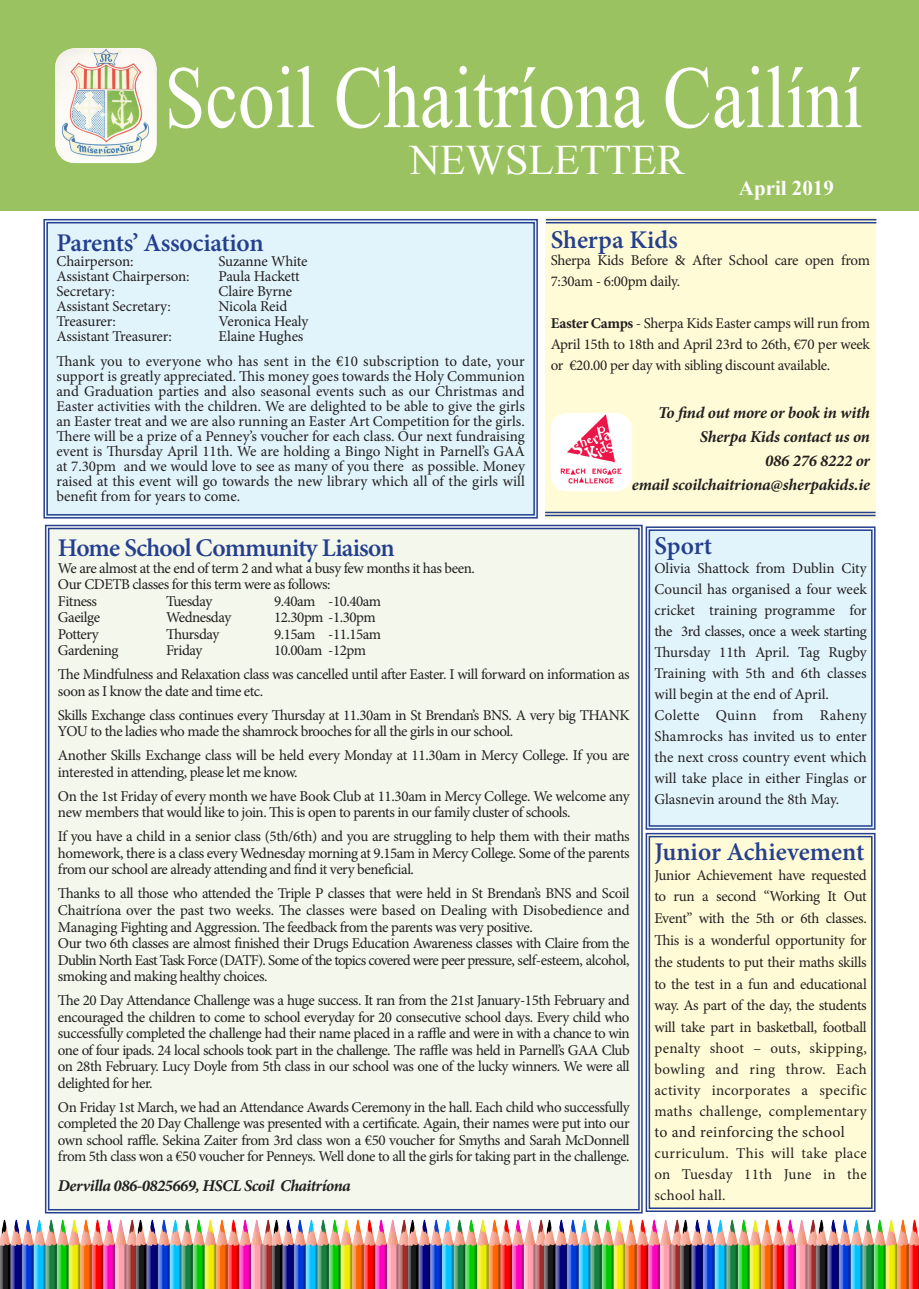
<style>
.page{position:relative;width:919px;height:1289px;background:#fff}
.page>*{position:absolute;margin:0;border:0;box-sizing:border-box;transform-origin:0 0}
.t1{font:88.2px "Times New Roman";color:#fff;scale:.83 1}
.t2{font:42px "Times New Roman";color:#fff}
.t3{font:600 25.5px "Minion Pro";letter-spacing:-.01em;color:#253f8e}
.t4{font:600 25.5px "Minion Pro";letter-spacing:-.03em;color:#253f8e}
.t5{font:700 21px "Times New Roman";color:#fff}
.t6{font:italic 700 16.5px "Minion Pro";letter-spacing:-.015em;color:#231f20}
.t7{font:15.75px "Minion Pro";letter-spacing:.015em;color:#231f20}
.t8{font:15px/16.5px "Minion Pro";letter-spacing:-.025em;color:#231f20;text-align:justify}
.t9{font:15px "Minion Pro";letter-spacing:-.005em;color:#231f20}
.s1{font-weight:700}
</style>
<div class="page">
<img style="left:0;top:1219px;width:918px;height:69px">
<div style="left:545px;top:217px;width:330px;height:301px;background:#fffbd6"></div>
<div style="left:0;top:0;width:918px;height:211px;background:#9bc260"></div>
<img style="left:55px;top:48px;width:101px;height:115px">
<div style="left:43px;top:219px;width:495px;height:300px;background:#e1f4fc"></div>
<div style="left:46px;top:222px;width:489px;height:293px;border:1px solid #253f8e"></div>
<hr style="left:546px;top:219px;width:330px;height:1px;background:#253f8e">
<hr style="left:546px;top:222px;width:330px;height:1px;background:#253f8e">
<hr style="left:545px;top:511px;width:330px;height:2px;background:#253f8e">
<hr style="left:545px;top:514px;width:330px;height:2px;background:#253f8e">
<div style="left:44px;top:524px;width:599px;height:690px;background:#f3f7ec"></div>
<img style="left:551px;top:413px;width:80px;height:78px">
<div style="left:645px;top:526px;width:231px;height:304px;background:#e1f4fc"></div>
<div style="left:648px;top:529px;width:224px;height:297px;border:1px solid #253f8e"></div>
<div style="left:645px;top:832px;width:231px;height:380px;background:#fffbd6"></div>
<div style="left:648px;top:835px;width:224px;height:373px;border:1px solid #253f8e"></div>
<p class="t1" style="left:164px;top:38px;width:843px">Scoil Chaitríona Cailíní</p>
<p class="t2" style="left:409px;top:132px;width:277px">NEWSLETTER</p>
<p class="t5" style="left:738px;top:173px;width:97px">April 2019</p>
<p class="t3" style="left:56px;top:225px;width:209px">Parents’ Association</p>
<p class="t8" style="left:56px;top:252px;width:79px">Chairperson:</p>
<p class="t8" style="left:218px;top:252px;width:91px">Suzanne White</p>
<p class="t8" style="left:56px;top:267px;width:135px">Assistant Chairperson:</p>
<p class="t8" style="left:218px;top:267px;width:83px">Paula Hackett</p>
<p class="t9" style="left:56px;top:281px;width:60px">Secretary:</p>
<p class="t8" style="left:218px;top:282px;width:75px">Claire Byrne</p>
<p class="t8" style="left:56px;top:297px;width:116px">Assistant Secretary:</p>
<p class="t8" style="left:218px;top:297px;width:70px">Nicola Reid</p>
<p class="t8" style="left:56px;top:312px;width:61px">Treasurer:</p>
<p class="t8" style="left:218px;top:312px;width:91px">Veronica Healy</p>
<p class="t8" style="left:56px;top:327px;width:117px">Assistant Treasurer:</p>
<p class="t8" style="left:218px;top:327px;width:86px">Elaine Hughes</p>
<p class="t8" style="left:56px;top:354px;width:470px;line-height:15px">Thank you to everyone who has sent in the €10 subscription to date, your support is greatly appreciated. This money goes towards the Holy Communion and Graduation parties and also seasonal events such as our Christmas and Easter activities with the children. We are delighted to be able to give the girls an Easter treat and we are also running an Easter Art Competition for the girls.<br>There will be a prize of a Penney’s voucher for each class. Our next fundraising event is Thursday April 11th. We are holding a Bingo Night in Parnell’s GAA at 7.30pm and we would love to see as many of you there as possible. Money raised at this event will go towards the new library which all of the girls will benefit from for years to come.</p>
<p class="t3" style="left:550px;top:222px;width:129px">Sherpa Kids</p>
<p class="t8" style="left:550px;top:249px;width:321px;line-height:21px">Sherpa Kids Before &amp; After School care open from<br>7:30am - 6:00pm daily.</p>
<p class="t8" style="left:550px;top:312px;width:321px;line-height:21px"><span class="s1">Easter Camps</span> - Sherpa Kids Easter camps will run from April 15th to 18th and April 23rd to 26th, €70 per week or €20.00 per day with sibling discount available.</p>
<p class="t6" style="left:658px;top:401px;width:213px">To find out more or book in with</p>
<p class="t6" style="left:699px;top:425px;width:171px">Sherpa Kids contact us on</p>
<p class="t6" style="left:765px;top:449px;width:106px">086 276 8222 or</p>
<p class="t6" style="left:631px;top:473px;width:240px">email scoilchaitriona@sherpakids.ie</p>
<p class="t4" style="left:58px;top:530px;width:338px">Home School Community Liaison</p>
<p class="t8" style="left:58px;top:560px;width:418px">We are almost at the end of term 2 and what a busy few months it has been.</p>
<p class="t8" style="left:58px;top:576px;width:274px">Our CDETB classes for this term were as follows:</p>
<p class="t8" style="left:58px;top:593px;width:41px">Fitness</p>
<p class="t8" style="left:166px;top:593px;width:48px">Tuesday</p>
<p class="t8" style="left:274px;top:593px;width:109px">9.40am -10.40am</p>
<p class="t8" style="left:58px;top:609px;width:44px">Gaeilge</p>
<p class="t8" style="left:166px;top:609px;width:67px">Wednesday</p>
<p class="t8" style="left:274px;top:609px;width:103px">12.30pm -1.30pm</p>
<p class="t8" style="left:58px;top:626px;width:42px">Pottery</p>
<p class="t8" style="left:166px;top:626px;width:55px">Thursday</p>
<p class="t8" style="left:274px;top:626px;width:109px">9.15am -11.15am</p>
<p class="t8" style="left:58px;top:642px;width:62px">Gardening</p>
<p class="t8" style="left:166px;top:642px;width:38px">Friday</p>
<p class="t8" style="left:274px;top:642px;width:93px">10.00am -12pm</p>
<p class="t8" style="left:58px;top:666px;width:573px">The Mindfulness and Relaxation class was cancelled until after Easter. I will forward on information as soon as I know the date and time etc.</p>
<p class="t8" style="left:58px;top:707px;width:573px">Skills Exchange class continues every Thursday at 11.30am in St Brendan’s BNS. A very big THANK<br>YOU to the ladies who made the shamrock brooches for all the girls in our school.</p>
<p class="t8" style="left:58px;top:747px;width:573px">Another Skills Exchange class will be held every Monday at 11.30am in Mercy College. If you are interested in attending, please let me know.</p>
<p class="t8" style="left:58px;top:788px;width:573px">On the 1st Friday of every month we have Book Club at 11.30am in Mercy College. We welcome any new members that would like to join. This is open to parents in our family cluster of schools.</p>
<p class="t8" style="left:58px;top:828px;width:573px">If you have a child in a senior class (5th/6th) and you are struggling to help them with their maths homework, there is a class every Wednesday morning at 9.15am in Mercy College. Some of the parents from our school are already attending and find it very beneficial.</p>
<p class="t8" style="left:58px;top:885px;width:573px">Thanks to all those who attended the Triple P classes that were held in St Brendan’s BNS and Scoil Chaitríona over the past two weeks. The classes were based on Dealing with Disobedience and Managing Fighting and Aggression. The feedback from the parents was very positive.</p>
<p class="t8" style="left:58px;top:935px;width:573px">Our two 6th classes are almost finished their Drugs Education Awareness classes with Claire from the Dublin North East Task Force (DATF). Some of the topics covered were peer pressure, self-esteem, alcohol, smoking and making healthy choices.</p>
<p class="t8" style="left:58px;top:992px;width:573px">The 20 Day Attendance Challenge was a huge success. It ran from the 21st January-15th February and encouraged the children to come to school everyday for 20 consecutive school days. Every child who successfully completed the challenge had their name placed in a raffle and were in with a chance to win one of four ipads. 24 local schools took part in the challenge. The raffle was held in Parnell’s GAA Club on 28th February. Lucy Doyle from 5th class in our school was one of the lucky winners. We were all delighted for her.</p>
<p class="t8" style="left:58px;top:1098px;width:573px">On Friday 1st March, we had an Attendance Awards Ceremony in the hall. Each child who successfully completed the 20 Day Challenge was presented with a certificate. Again, their names were put into our own school raffle. Sekina Zaiter from 3rd class won a €50 voucher for Smyths and Sarah McDonnell from 5th class won a €50 voucher for Penneys. Well done to all the girls for taking part in the challenge.</p>
<p class="t6" style="left:58px;top:1174px;width:294px">Dervilla 086-0825669, HSCL Scoil Chaitríona</p>
<p class="t3" style="left:654px;top:528px;width:59px">Sport</p>
<p class="t8" style="left:654px;top:558px;width:214px;line-height:21px">Olivia Shattock from Dublin City Council has organised a four week cricket training programme for the 3rd classes, once a week starting Thursday 11th April. Tag Rugby Training with 5th and 6th classes will begin at the end of April.</p>
<p class="t8" style="left:654px;top:705px;width:214px;line-height:21px">Colette Quinn from Raheny Shamrocks has invited us to enter the next cross country event which will take place in either Finglas or Glasnevin around the 8th May.</p>
<p class="t3" style="left:654px;top:834px;width:211px">Junior Achievement</p>
<p class="t8" style="left:654px;top:864px;width:214px;line-height:21.5px">Junior Achievement have requested to run a second “Working It Out Event” with the 5th or 6th classes.<br>This is a wonderful opportunity for the students to put their maths skills to the test in a fun and educational way. As part of the day, the students will take part in basketball, football penalty shoot – outs, skipping, bowling and ring throw. Each activity incorporates a specific maths challenge, complementary</p>
<p class="t7" style="left:654px;top:1121px;width:192px">to and reinforcing the school</p>
<p class="t8" style="left:654px;top:1142px;width:214px;line-height:21px">curriculum. This will take place on Tuesday 11th June in the school hall.</p>
</div>
